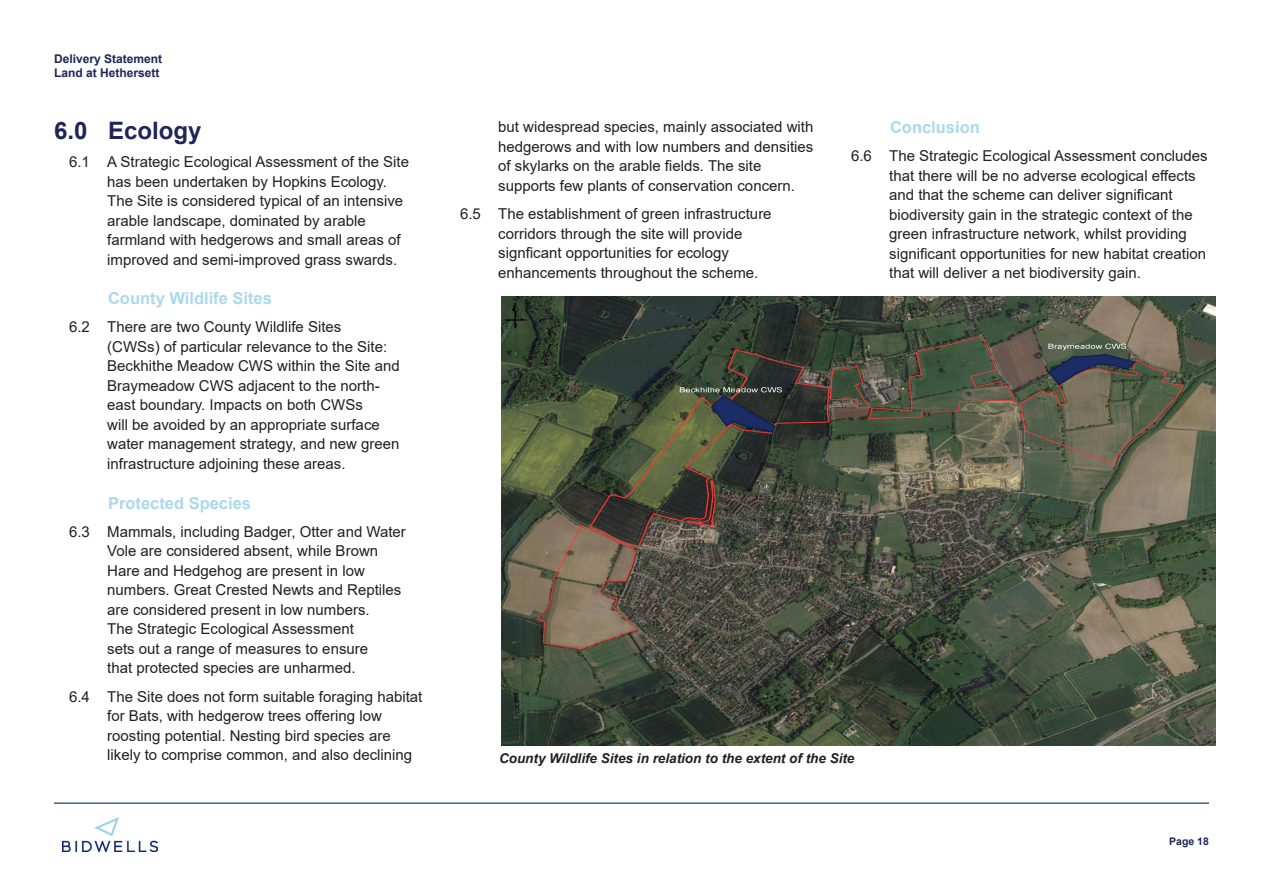
<style>
.page{position:relative;width:1263px;height:893px;background:#fff}
.page>*{position:absolute;margin:0;border:0;box-sizing:border-box;transform-origin:0 0}
.t1{font:700 24px "Arial";color:#1e2557}
.Heading_2{font:700 16.5px "Arial";color:#abd8ed}
.t2{font:15px/19.5px "Arial";color:#231f20}
.Bodytext{font:italic 700 13.5px "Arial";color:#231f20}
.t3{font:700 12px/14.4px "Arial";color:#1e2557}
.t4{font:700 10.5px "Arial";color:#1e2557}
</style>
<div class="page">
<hr style="left:1262px;top:0;width:1px;height:893px;background:#abd8ed">
<img style="left:63px;top:818px;width:95px;height:34px">
<hr style="left:54px;top:802px;width:1155px;height:2px;background:#08276c">
<img style="left:502px;top:297px;width:713px;height:448px">
<p class="t3" style="left:54px;top:51px;width:110px">Delivery Statement<br>Land at Hethersett</p>
<p class="t1" style="left:54px;top:113px;width:149px">6.0 Ecology</p>
<p class="t2" style="left:107px;top:152px;width:303px;text-indent:-38px">6.1 A Strategic Ecological Assessment of the Site has been undertaken by Hopkins Ecology.<br>The Site is considered typical of an intensive arable landscape, dominated by arable farmland with hedgerows and small areas of improved and semi-improved grass swards.</p>
<p class="Heading_2" style="left:108px;top:287px;width:165px">County Wildlife Sites</p>
<p class="t2" style="left:107px;top:317px;width:294px;text-indent:-38px">6.2 There are two County Wildlife Sites<br>(CWSs) of particular relevance to the Site:<br>Beckhithe Meadow CWS within the Site and Braymeadow CWS adjacent to the north&shy;east boundary. Impacts on both CWSs<br>will be avoided by an appropriate surface water management strategy, and new green infrastructure adjoining these areas.</p>
<p class="Heading_2" style="left:108px;top:491px;width:145px">Protected Species</p>
<p class="t2" style="left:107px;top:522px;width:300px;text-indent:-38px">6.3 Mammals, including Badger, Otter and Water Vole are considered absent, while Brown Hare and Hedgehog are present in low numbers. Great Crested Newts and Reptiles are considered present in low numbers.<br>The Strategic Ecological Assessment<br>sets out a range of measures to ensure<br>that protected species are unharmed.</p>
<p class="t2" style="left:107px;top:687px;width:317px;text-indent:-38px">6.4 The Site does not form suitable foraging habitat for Bats, with hedgerow trees offering low roosting potential. Nesting bird species are likely to comprise common, and also declining</p>
<p class="t2" style="left:498px;top:117px;width:317px">but widespread species, mainly associated with hedgerows and with low numbers and densities of skylarks on the arable fields. The site supports few plants of conservation concern.</p>
<p class="t2" style="left:498px;top:204px;width:275px;text-indent:-38px">6.5 The establishment of green infrastructure corridors through the site will provide signficant opportunities for ecology enhancements throughout the scheme.</p>
<p class="Heading_2" style="left:890px;top:116px;width:91px">Conclusion</p>
<p class="t2" style="left:889px;top:146px;width:320px;text-indent:-38px">6.6 The Strategic Ecological Assessment concludes that there will be no adverse ecological effects and that the scheme can deliver significant biodiversity gain in the strategic context of the green infrastructure network, whilst providing significant opportunities for new habitat creation that will deliver a net biodiversity gain.</p>
<p class="Bodytext" style="left:499px;top:749px;width:357px">County Wildlife Sites in relation to the extent of the Site</p>
<p class="t4" style="left:1169px;top:833px;width:41px">Page 18</p>
</div>
